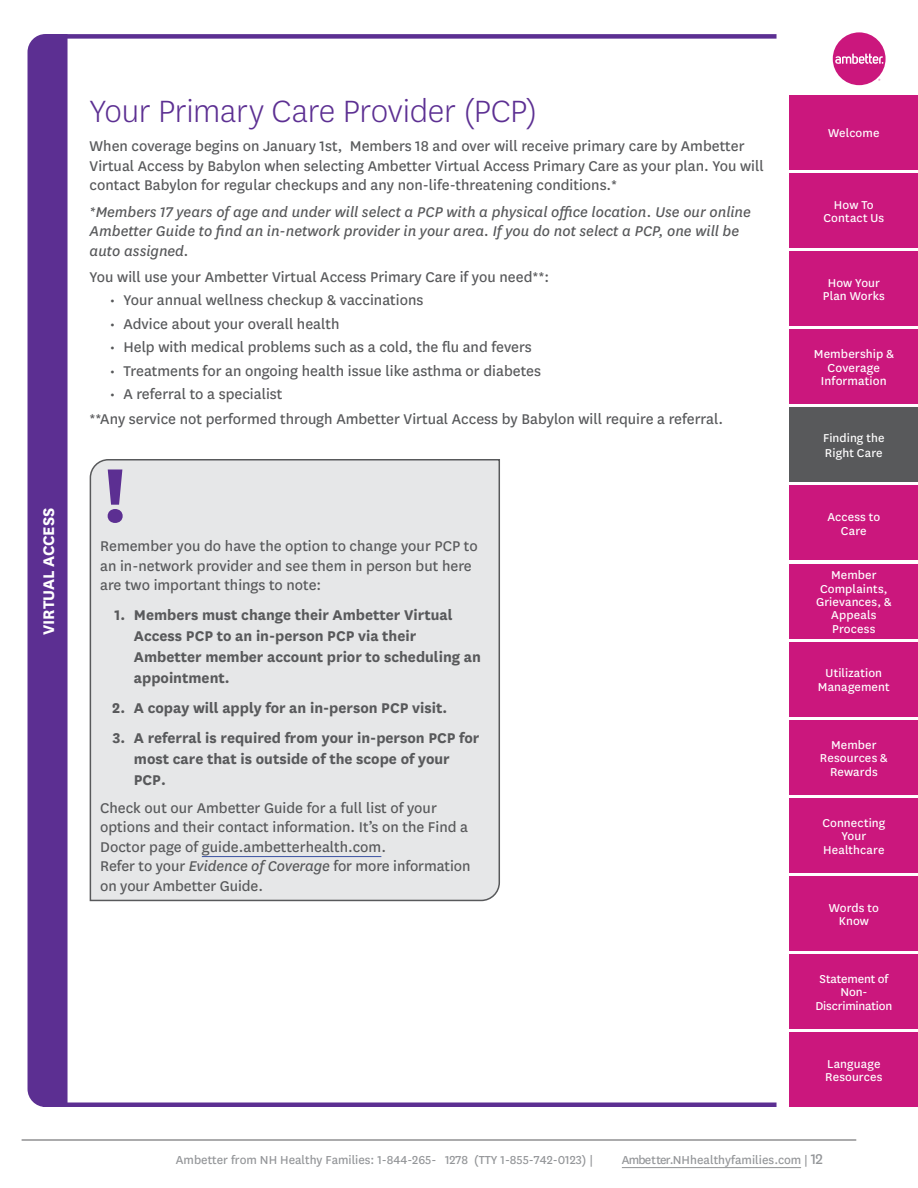
<style>
.page{position:relative;width:918px;height:1188px;background:#fff}
.page>*{position:absolute;margin:0;border:0;box-sizing:border-box;transform-origin:0 0}
.t1{font:300 36px "Htyghy Centene Sans";letter-spacing:-.01em;color:#5c2f92}
.t2{font:700 18px "Gqxsjs Centene Sans";letter-spacing:-.01em;color:#fff}
.t3{font:16.5px/19.5px "Kbngxs Centene Sans";color:#58595b}
.t4{font:700 16.5px/21px "Gqxsjs Centene Sans";color:#58595b}
.t5{font:italic 16.5px/19.5px "Rnftlf Centene Sans";color:#58595b}
.t6{font:13.5px "Kbngxs Centene Sans";color:#939598}
.t7{font:13.5px/13.5px "Nnplcg Centene Sans";letter-spacing:.01em;color:#fff;text-align:center}
.t8{font:13.35px/13.4px "Krrgyg Centene Sans";letter-spacing:.01em;color:#fff;text-align:center}
.t9{font:13.35px/13.4px "Xxymkq Centene Sans";letter-spacing:-.015em;color:#fff;text-align:center}
.t10{font:13.35px/13.4px "Ytxtcs Centene Sans";letter-spacing:.01em;color:#fff;text-align:center}
.t11{font:13.35px/13.4px "Csbshs Centene Sans";letter-spacing:.01em;color:#fff;text-align:center}
.t12{font:13.35px/13.4px "Ynfbfy Centene Sans";letter-spacing:.01em;color:#fff;text-align:center}
.t13{font:13.35px/14.9px "Bvflqy Centene Sans";letter-spacing:.005em;color:#fff}
.t14{font:13.35px/13.4px "Rcpyxn Centene Sans";letter-spacing:.01em;color:#fff}
.t15{font:13.35px/13.4px "Wswglm Centene Sans";letter-spacing:.005em;color:#fff;text-align:center}
.t16{font:13.35px/13.4px "Chtbpk Centene Sans";letter-spacing:.01em;color:#fff;text-align:center}
.t17{font:13.35px/13.4px "Nmhnsj Centene Sans";letter-spacing:.01em;color:#fff;text-align:center}
.t18{font:13.35px/13.4px "Tysscs Centene Sans";letter-spacing:.005em;color:#fff;text-align:center}
.t19{font:13.35px "Qrybnh Centene Sans";letter-spacing:.01em;color:#fff}
.s1{font-family:"Vwhnnt Centene Sans"}
.s2{font-family:"Rnftlf Centene Sans";font-style:italic}
.s3{font-size:16.5px}
</style>
<div class="page">
<hr style="left:22px;top:1140px;width:834px;height:1px;background:#58595b">
<hr style="left:622px;top:1167px;width:179px;height:1px;background:#939598">
<div style="left:28px;top:34px;width:40px;height:1073px;background:#5c2f92"></div>
<div style="left:46px;top:34px;width:731px;height:5px;background:#5c2f92"></div>
<div style="left:43px;top:1102px;width:734px;height:5px;background:#5c2f92"></div>
<div style="left:89px;top:459px;width:411px;height:443px;background:#e6e7e8"></div>
<div style="left:790px;top:95px;width:128px;height:75px;background:#cb177d"></div>
<div style="left:790px;top:173px;width:128px;height:75px;background:#cb177d"></div>
<div style="left:790px;top:251px;width:128px;height:75px;background:#cb177d"></div>
<div style="left:790px;top:329px;width:128px;height:75px;background:#cb177d"></div>
<div style="left:790px;top:486px;width:128px;height:74px;background:#cb177d"></div>
<div style="left:790px;top:564px;width:128px;height:74px;background:#cb177d"></div>
<div style="left:790px;top:642px;width:128px;height:75px;background:#cb177d"></div>
<div style="left:790px;top:720px;width:128px;height:75px;background:#cb177d"></div>
<div style="left:833px;top:32px;width:53px;height:53px;background:#cb177d;border-radius:50%"></div>
<svg style="left:835px;top:54px;width:48px;height:10px"></svg>
<div style="left:790px;top:798px;width:128px;height:75px;background:#cb177d"></div>
<div style="left:790px;top:876px;width:128px;height:75px;background:#cb177d"></div>
<div style="left:790px;top:954px;width:128px;height:75px;background:#cb177d"></div>
<div style="left:790px;top:1032px;width:128px;height:75px;background:#cb177d"></div>
<div style="left:790px;top:407px;width:128px;height:75px;background:#58595b"></div>
<p class="t2" style="left:36px;top:635px;width:128px;rotate:-90deg">VIRTUAL ACCESS</p>
<h3 class="t1" style="left:90px;top:89px;width:449px">Your Primary Care Provider (PCP)</h3>
<p class="t3" style="left:90px;top:136px;width:676px">When coverage begins on January 1st, Members 18 and over will receive primary care by Ambetter<br>Virtual Access by Babylon when selecting Ambetter Virtual Access Primary Care as your plan. You will contact Babylon for regular checkups and any non-life-threatening conditions.*</p>
<p class="t5" style="left:90px;top:201px;width:663px">*Members 17 years of age and under will select a PCP with a physical office location. Use our online<br>Ambetter Guide to find an in-network provider in your area. If you do not select a PCP, one will be auto assigned.</p>
<p class="t3" style="left:90px;top:266px;width:461px">You will use your Ambetter Virtual Access Primary Care if you need**:</p>
<p class="t3" style="left:110px;top:290px;width:315px">• Your annual wellness checkup &amp; vaccinations</p>
<p class="t3" style="left:110px;top:313px;width:231px">• Advice about your overall health</p>
<p class="t3" style="left:110px;top:337px;width:423px">• Help with medical problems such as a cold, the flu and fevers</p>
<p class="t3" style="left:110px;top:360px;width:433px">• Treatments for an ongoing health issue like asthma or diabetes</p>
<p class="t3" style="left:110px;top:383px;width:174px">• A referral to a specialist</p>
<p class="t3" style="left:90px;top:408px;width:635px">**Any service not performed through Ambetter Virtual Access by Babylon will require a referral.</p>
<p class="t3" style="left:100px;top:535px;width:379px">Remember you do have the option to change your PCP to an in-network provider and see them in person but here are two important things to note:</p>
<p class="t4" style="left:134px;top:603px;width:348px;text-indent:-20px"><span class="s1">1.</span> Members must change their Ambetter Virtual Access PCP to an in-person PCP via their Ambetter member account prior to scheduling an appointment.</p>
<p class="t4" style="left:112px;top:697px;width:336px"><span class="s1">2.</span> A copay will apply for an in-person PCP visit.</p>
<p class="t4" style="left:134px;top:727px;width:347px;text-indent:-22px"><span class="s1">3.</span> A referral is required from your in-person PCP for most care that is outside of the scope of your<br>PCP.</p>
<p class="t3" style="left:100px;top:797px;width:370px">Check out our Ambetter Guide for a full list of your options and their contact information. It’s on the Find a<br>Doctor page of guide.ambetterhealth.com.</p>
<p class="t3" style="left:100px;top:856px;width:372px">Refer to your <span class="s2">Evidence of Coverage</span> for more information on your Ambetter Guide.</p>
<p class="t19" style="left:828px;top:124px;width:53px">Welcome</p>
<p class="t16" style="left:823px;top:197px;width:62px">How To<br>Contact Us</p>
<p class="t15" style="left:823px;top:276px;width:64px">How Your<br>Plan Works</p>
<p class="t7" style="left:814px;top:347px;width:82px">Membership &amp;<br>Coverage<br>Information</p>
<p class="t13" style="left:823px;top:430px;width:63px">Finding the<br>Right Care</p>
<p class="t17" style="left:827px;top:510px;width:55px">Access to<br>Care</p>
<p class="t8" style="left:816px;top:568px;width:77px">Member<br>Complaints,<br>Grievances, &amp;<br>Appeals<br>Process</p>
<p class="t12" style="left:818px;top:666px;width:73px">Utilization<br>Management</p>
<p class="t11" style="left:820px;top:737px;width:69px">Member<br>Resources &amp;<br>Rewards</p>
<p class="t10" style="left:822px;top:815px;width:65px">Connecting<br>Your<br>Healthcare</p>
<p class="t18" style="left:829px;top:900px;width:52px">Words to<br>Know</p>
<p class="t9" style="left:815px;top:972px;width:78px">Statement of<br>Non-<br>Discrimination</p>
<p class="t14" style="left:825px;top:1056px;width:59px">Language<br>Resources</p>
<p class="t6" style="left:176px;top:1151px;width:419px">Ambetter from NH Healthy Families: 1-844-265- 1278 (TTY 1-855-742-0123) |</p>
<p class="t6" style="left:622px;top:1151px;width:203px">Ambetter.NHhealthyfamilies.com | <span class="s3">12</span></p>
</div>
